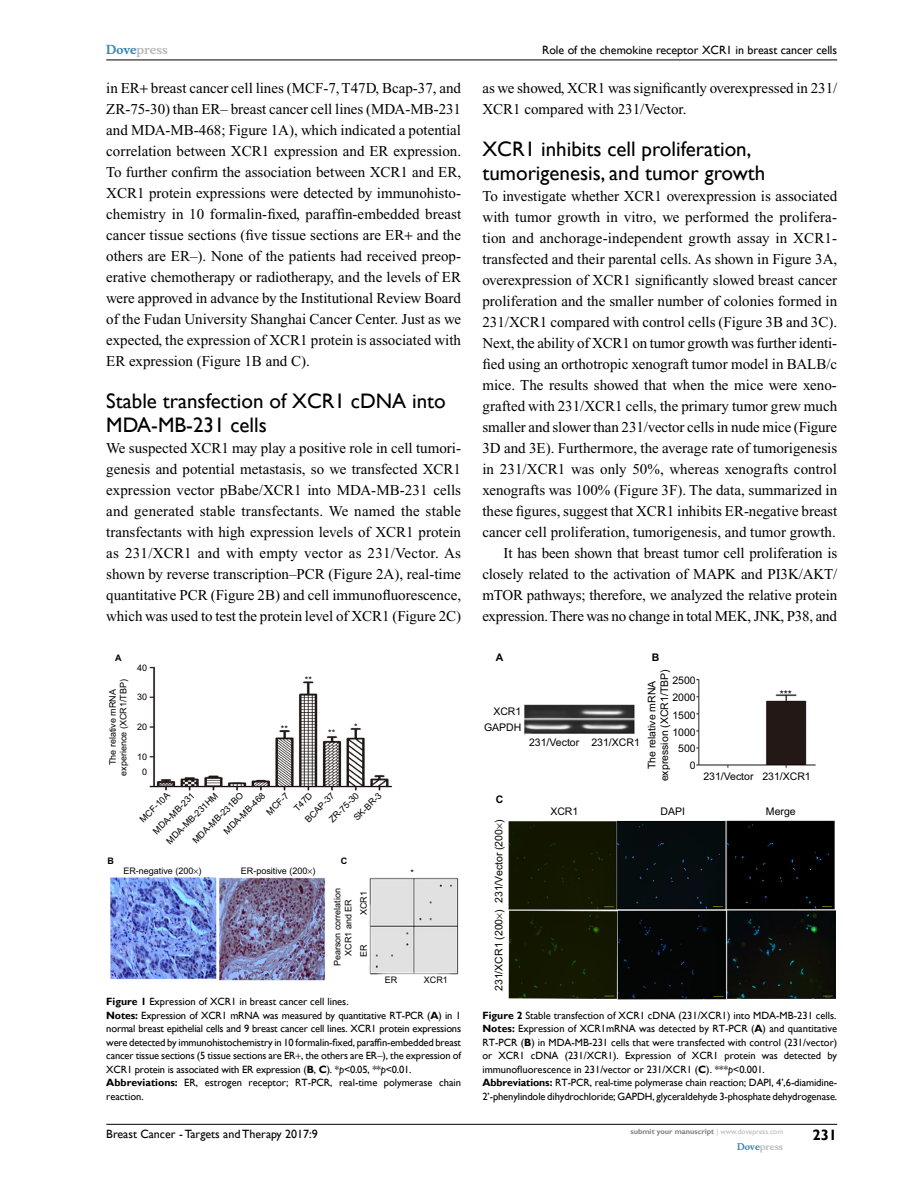
<style>
.page{position:relative;width:918px;height:1188px;background:#fff}
.page>*{position:absolute;margin:0;border:0;box-sizing:border-box;transform-origin:0 0}
.t1{font:21px/24px "Gill Sans";color:#000}
.t2{font:15px/21px "Times New Roman";color:#000;text-align:justify}
.t3{font:700 15px "Gill Sans";color:#000}
.t4{font:12px "Gill Sans";color:#000}
.t5{font:700 12px "Musee";color:#b8babc}
.t6{font:10.5px/13.5px "Gill Sans";letter-spacing:-.01em;color:#000}
.t7{font:10.5px/17.1px "Arial";color:#000;text-align:right}
.t8{font:700 10.5px "Arial";color:#000}
.t9{font:9px/10.8px "Arial";color:#000;text-align:center}
.t10{font:700 9px "Musee";color:#b8babc}
.t11{font:700 9px "Arial";color:#000}
.t12{font:700 7.5px "Gill Sans";color:#808285}
.s1{color:#3785ad}
.s2{font-weight:700}
.s3{font-style:italic}
.s4{font-weight:400;color:#b8babc}
</style>
<div class="page">
<hr style="left:106px;top:1124px;width:731px;height:1px;background:#000">
<hr style="left:106px;top:60px;width:731px;height:1px;background:#000">
<img style="left:111px;top:666px;width:348px;height:315px">
<img style="left:508px;top:678px;width:328px;height:322px">
<svg style="left:194px;top:869px;width:4px;height:5px"></svg>
<svg style="left:308px;top:869px;width:4px;height:5px"></svg>
<p class="t5" style="left:106px;top:43px;width:63px"><span class="s1">Dove</span>press</p>
<p class="t2" style="left:106px;top:77px;width:357px">in ER breast cancer cell lines (MCF-7, T47D, Bcap-37, and ZR-75-30) than ER– breast cancer cell lines (MDA-MB-231 and MDA-MB-468; Figure 1A), which indicated a potential correlation between XCR1 expression and ER expression.<br>To further confirm the association between XCR1 and ER, XCR1 protein expressions were detected by immunohisto&shy;chemistry in 10 formalin-fixed, paraffin-embedded breast cancer tissue sections (five tissue sections are ER and the others are ER–). None of the patients had received preop&shy;erative chemotherapy or radiotherapy, and the levels of ER were approved in advance by the Institutional Review Board of the Fudan University Shanghai Cancer Center. Just as we expected, the expression of XCR1 protein is associated with ER expression (Figure 1B and C).</p>
<h1 class="t1" style="left:106px;top:389px;width:341px">Stable transfection of XCR1 cDNA into<br>MDA-MB-231 cells</h1>
<p class="t2" style="left:106px;top:437px;width:356px">We suspected XCR1 may play a positive role in cell tumori&shy;genesis and potential metastasis, so we transfected XCR1 expression vector pBabe/XCR1 into MDA-MB-231 cells and generated stable transfectants. We named the stable transfectants with high expression levels of XCR1 protein as 231/XCR1 and with empty vector as 231/Vector. As shown by reverse transcription–PCR (Figure 2A), real-time quantitative PCR (Figure 2B) and cell immunofluorescence, which was used to test the protein level of XCR1 (Figure 2C)</p>
<p class="t11" style="left:115px;top:652px;width:8px">A</p>
<p class="t9" style="left:107px;top:776px;width:98px;rotate:-90deg">The relative mRNA experience (XCR1/TBP)</p>
<p class="t9" style="left:137px;top:663px;width:12px">40</p>
<p class="t9" style="left:305px;top:674px;width:9px">**</p>
<p class="t9" style="left:137px;top:692px;width:12px">30</p>
<p class="t9" style="left:137px;top:721px;width:12px">20</p>
<p class="t9" style="left:137px;top:749px;width:12px;line-height:15.5px">10<br>0</p>
<p class="t9" style="left:135px;top:815px;width:57px;line-height:17.7px;text-align:left;rotate:-45deg">MCF-10A<br>MDA-MB-231</p>
<p class="t9" style="left:354px;top:721px;width:5px">*</p>
<p class="t9" style="left:281px;top:723px;width:9px">**</p>
<p class="t9" style="left:328px;top:728px;width:9px">**</p>
<p class="t9" style="left:175px;top:823px;width:69px;line-height:17.9px;text-align:left;text-indent:-19px;rotate:-45deg">MDA-MB-231HM<br>MDA-MB-231BO</p>
<p class="t9" style="left:221px;top:829px;width:56px;rotate:-45deg">MDA-MB-468</p>
<p class="t9" style="left:264px;top:810px;width:29px;rotate:-45deg">MCF-7</p>
<p class="t9" style="left:292px;top:806px;width:24px;rotate:-45deg">T47D</p>
<p class="t9" style="left:351px;top:815px;width:37px;rotate:-45deg">SK-BR-3</p>
<p class="t9" style="left:312px;top:803px;width:40px;line-height:17.2px;text-align:left;text-indent:-17px;rotate:-45deg">BCAP-37<br>ZR-75-30</p>
<p class="t11" style="left:108px;top:854px;width:8px">B</p>
<p class="t11" style="left:341px;top:854px;width:8px">C</p>
<p class="t9" style="left:123px;top:865px;width:79px">ER-negative (200 )</p>
<p class="t9" style="left:241px;top:865px;width:76px">ER-positive (200 )</p>
<p class="t9" style="left:332px;top:966px;width:80px;rotate:-90deg">Pearson correlation<br>XCR1 and ER</p>
<p class="t9" style="left:358px;top:915px;width:26px;rotate:-90deg">XCR1</p>
<p class="t9" style="left:358px;top:957px;width:14px;rotate:-90deg">ER</p>
<p class="t9" style="left:411px;top:868px;width:5px">*</p>
<p class="t9" style="left:385px;top:975px;width:14px">ER</p>
<p class="t9" style="left:424px;top:975px;width:26px">XCR1</p>
<p class="t6" style="left:106px;top:995px;width:356px"><span class="s2">Figure 1</span> Expression of XCR1 in breast cancer cell lines.<br><span class="s2">Notes:</span> Expression of XCR1 mRNA was measured by quantitative RT-PCR (<span class="s2">A</span>) in 1 normal breast epithelial cells and 9 breast cancer cell lines. XCR1 protein expressions were detected by immunohistochemistry in 10 formalin-fixed, paraffin-embedded breast cancer tissue sections (5 tissue sections are ER , the others are ER−), the expression of XCR1 protein is associated with ER expression (<span class="s2">B</span>, <span class="s2">C</span>). *<span class="s3">p</span>&lt;0.05, **<span class="s3">p</span>&lt;0.01.<br><span class="s2">Abbreviations:</span> ER, estrogen receptor; RT-PCR, real-time polymerase chain reaction.</p>
<p class="t4" style="left:542px;top:43px;width:297px">Role of the chemokine receptor XCR1 in breast cancer cells</p>
<p class="t2" style="left:482px;top:77px;width:356px">as we showed, XCR1 was significantly overexpressed in 231/<br>XCR1 compared with 231/Vector.</p>
<h1 class="t1" style="left:482px;top:137px;width:285px">XCR1 inhibits cell proliferation, tumorigenesis, and tumor growth</h1>
<p class="t2" style="left:482px;top:185px;width:356px;text-align:right">To investigate whether XCR1 overexpression is associated with tumor growth in vitro, we performed the prolifera&shy;tion and anchorage-independent growth assay in XCR1- transfected and their parental cells. As shown in Figure 3A, overexpression of XCR1 significantly slowed breast cancer proliferation and the smaller number of colonies formed in 231/XCR1 compared with control cells (Figure 3B and 3C).<br>Next, the ability of XCR1 on tumor growth was further identi&shy;fied using an orthotropic xenograft tumor model in BALB/c mice. The results showed that when the mice were xeno&shy;grafted with 231/XCR1 cells, the primary tumor grew much smaller and slower than 231/vector cells in nude mice (Figure 3D and 3E). Furthermore, the average rate of tumorigenesis in 231/XCR1 was only 50%, whereas xenografts control xenografts was 100% (Figure 3F). The data, summarized in these figures, suggest that XCR1 inhibits ER-negative breast cancer cell proliferation, tumorigenesis, and tumor growth.<br>It has been shown that breast tumor cell proliferation is closely related to the activation of MAPK and PI3K/AKT/ mTOR pathways; therefore, we analyzed the relative protein expression. There was no change in total MEK, JNK, P38, and</p>
<p class="t8" style="left:496px;top:650px;width:9px">A</p>
<p class="t7" style="left:493px;top:703px;width:30px">XCR1</p>
<p class="t7" style="left:484px;top:719px;width:39px">GAPDH</p>
<p class="t8" style="left:496px;top:792px;width:9px">C</p>
<p class="t7" style="left:490px;top:903px;width:85px;rotate:-90deg">231/Vector (200 )</p>
<p class="t7" style="left:490px;top:991px;width:83px;rotate:-90deg">231/XCR1 (200 )</p>
<p class="t7" style="left:529px;top:734px;width:112px">231/Vector 231/XCR1</p>
<p class="t8" style="left:652px;top:650px;width:9px">B</p>
<p class="t7" style="left:646px;top:781px;width:114px;line-height:12.6px;text-align:center;rotate:-90deg">The relative mRNA expression (XCR1/TBP)</p>
<p class="t7" style="left:672px;top:672px;width:25px">2500</p>
<p class="t7" style="left:672px;top:689px;width:25px">2000<br>1500<br>1000<br>500<br>0</p>
<p class="t7" style="left:780px;top:686px;width:14px">***</p>
<p class="t7" style="left:703px;top:768px;width:109px">231/Vector 231/XCR1</p>
<p class="t7" style="left:550px;top:803px;width:30px">XCR1</p>
<p class="t7" style="left:660px;top:803px;width:26px">DAPI</p>
<p class="t7" style="left:766px;top:803px;width:31px">Merge</p>
<p class="t6" style="left:482px;top:1009px;width:356px"><span class="s2">Figure 2</span> Stable transfection of XCR1 cDNA (231/XCR1) into MDA-MB-231 cells.<br><span class="s2">Notes:</span> Expression of XCR1mRNA was detected by RT-PCR (<span class="s2">A</span>) and quantitative RT-PCR (<span class="s2">B</span>) in MDA-MB-231 cells that were transfected with control (231/vector) or XCR1 cDNA (231/XCR1). Expression of XCR1 protein was detected by immunofluorescence in 231/vector or 231/XCR1 (<span class="s2">C</span>). ***<span class="s3">p</span>&lt;0.001.<br><span class="s2">Abbreviations:</span> RT-PCR, real-time polymerase chain reaction; DAPI, 4’,6-diamidine-2’-phenylindole dihydrochloride; GAPDH, glyceraldehyde 3-phosphate dehydrogenase.</p>
<p class="t4" style="left:106px;top:1127px;width:213px">Breast Cancer - Targets and Therapy 2017:9</p>
<p class="t12" style="left:631px;top:1127px;width:154px">submit your manuscript <span class="s4">| www.dovepress.com</span></p>
<p class="t10" style="left:737px;top:1141px;width:48px"><span class="s1">Dove</span>press</p>
<p class="t3" style="left:812px;top:1126px;width:26px">231</p>
</div>
